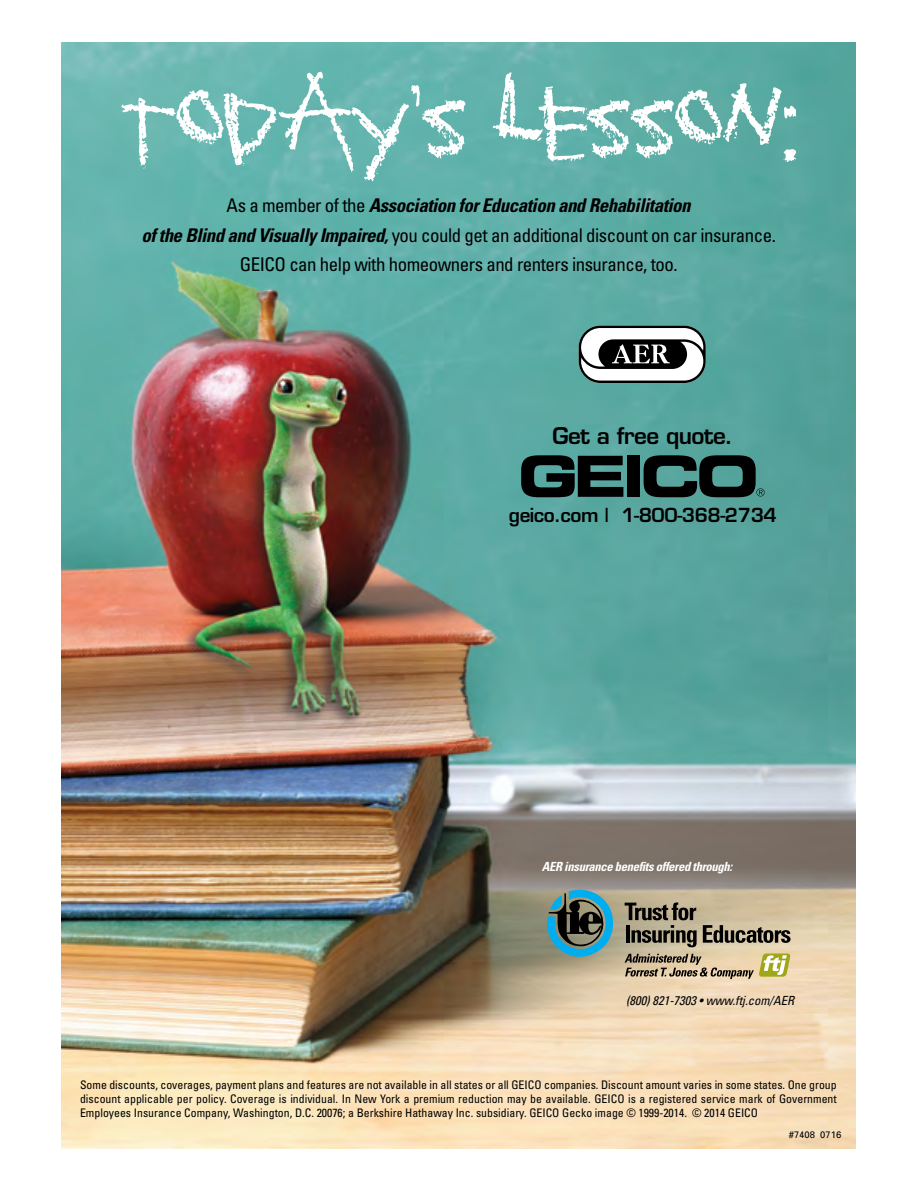
<style>
.page{position:relative;width:918px;height:1188px;background:#fff}
.page>*{position:absolute;margin:0;border:0;box-sizing:border-box;transform-origin:0 0}
.t1{font:121.2px "Sckoolhouse";letter-spacing:-.075em;color:#fff;scale:.75 1}
.t2{font:600 22.5px "Eurostile";letter-spacing:-.025em;color:#000}
.t3{font:condensed 18.9px/29.8px "Univers";letter-spacing:-.025em;color:#000;text-align:center}
.t4{font:600 18.9px "Eurostile";letter-spacing:-.025em;color:#000}
.t5{font:italic 700 condensed 12.6px "Univers";letter-spacing:-.025em;color:#fff}
.t6{font:italic condensed 12.6px "Univers";color:#000}
.t7{font:condensed 11.85px/14.1px "Univers";color:#000;text-align:justify}
.t8{font:9.45px "Univers";color:#000}
.s1{font-weight:700;font-style:italic}
</style>
<div class="page">
<img style="left:62px;top:43px;width:793px;height:1105px">
<svg style="left:521px;top:455px;width:102px;height:42px;background:#1b3231"></svg>
<div style="left:627px;top:456px;width:13px;height:41px;background:#000"></div>
<svg style="left:644px;top:455px;width:121px;height:42px;background:#23423f"></svg>
<svg style="left:546px;top:888px;width:69px;height:70px;background:#527d80"></svg>
<svg style="left:625px;top:902px;width:72px;height:45px;background:#79715e"></svg>
<svg style="left:703px;top:925px;width:88px;height:18px;background:#736b59"></svg>
<svg style="left:625px;top:954px;width:166px;height:25px;background:#b6a882"></svg>
<svg style="left:579px;top:326px;width:127px;height:57px"></svg>
<p class="t1" style="left:118px;top:57px;width:911px">Today’s lesson:</p>
<p class="t3" style="left:141px;top:190px;width:636px">As a member of the <span class="s1">Association for Education and Rehabilitation<br>of the Blind and Visually Impaired,</span> you could get an additional discount on car insurance.<br>GEICO can help with homeowners and renters insurance, too.</p>
<p class="t2" style="left:553px;top:421px;width:182px">Get a free quote.</p>
<p class="t4" style="left:509px;top:503px;width:269px">geico.com | 1-800-368-2734</p>
<p class="t5" style="left:542px;top:858px;width:192px">AER insurance benefits offered through:</p>
<p class="t6" style="left:626px;top:993px;width:170px">(800) 821-7303 • www.ftj.com/AER</p>
<p class="t7" style="left:80px;top:1078px;width:758px">Some discounts, coverages, payment plans and features are not available in all states or all GEICO companies. Discount amount varies in some states. One group discount applicable per policy. Coverage is individual. In New York a premium reduction may be available. GEICO is a registered service mark of Government Employees Insurance Company, Washington, D.C. 20076; a Berkshire Hathaway Inc. subsidiary. GEICO Gecko image © 1999-2014. © 2014 GEICO</p>
<p class="t8" style="left:789px;top:1129px;width:54px">#7408 0716</p>
</div>
